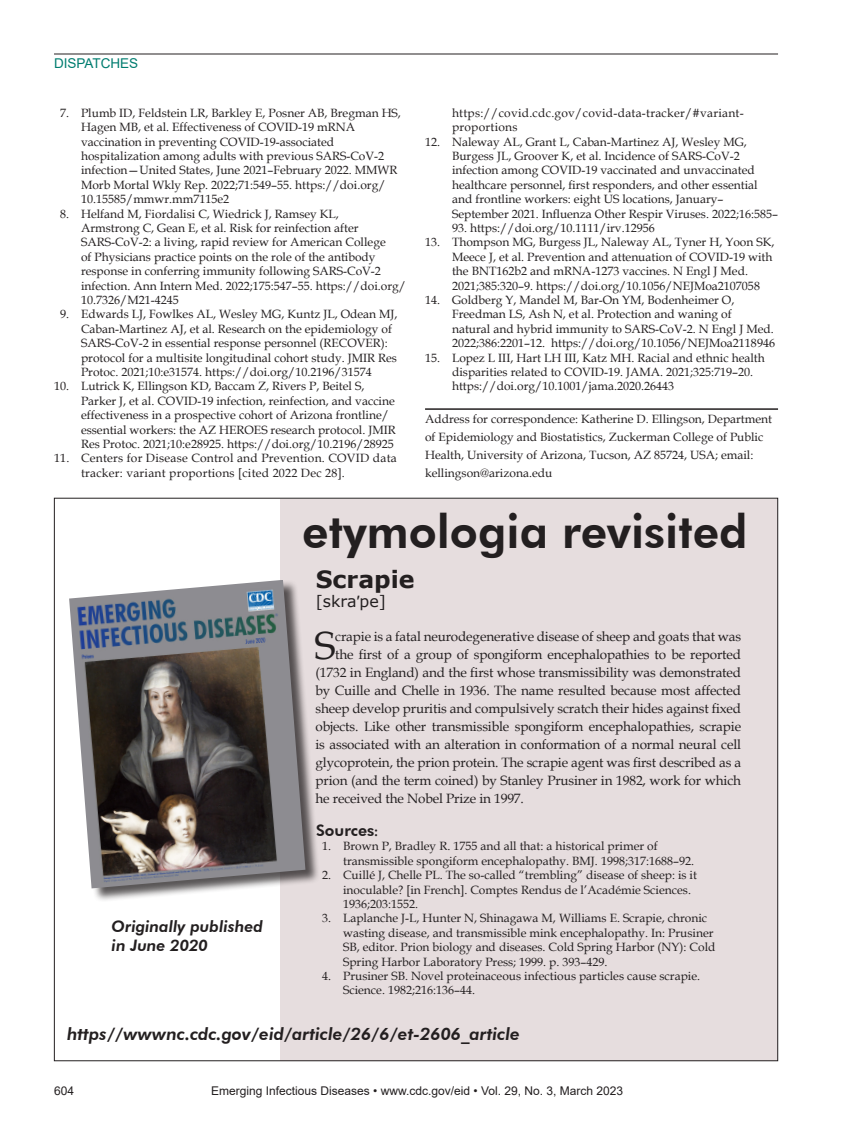
<style>
.page{position:relative;width:851px;height:1134px;background:#fff}
.page>*{position:absolute;margin:0;border:0;box-sizing:border-box;transform-origin:0 0}
.t1{font:800 46.2px "Futura BT";color:#231f20}
.Drop_Cap{font:39.3px "Book Antiqua";color:#231f20}
.t2{font:700 23.7px "Verdana";color:#231f20}
.t3{font:italic 800 17.1px "Futura BT";color:#231f20}
.t4{font:italic 800 15.75px "Futura BT";color:#231f20}
.t5{font:15.75px "Verdana";color:#231f20}
.t6{font:800 15.75px "Futura BT";color:#231f20}
.Drop_Cap-2{font:13.5px "Book Antiqua";letter-spacing:-.01em;color:#231f20}
.t7{font:13.5px "Arial";color:#007d70}
.References{font:12px/14.4px "Book Antiqua";color:#231f20}
.Correspondence{font:12px/18px "Book Antiqua";color:#231f20}
.References-2{font:12px/14.4px "Book Antiqua";letter-spacing:.02em;color:#231f20}
.t8{font:12px "Arial";color:#231f20}
.s1{font-family:"Arial"}
.s2{font-family:"Book Antiqua";font-weight:700;font-size:13.5px}
</style>
<div class="page">
<hr style="left:54px;top:54px;width:724px;height:1px;background:#231f20">
<hr style="left:425px;top:408px;width:353px;height:2px;background:#231f20">
<div style="left:280px;top:500px;width:497px;height:561px;background:#e6ddde"></div>
<div style="left:71px;top:580px;width:250px;height:322px;background:#231f20;opacity:.75"></div>
<img style="left:69px;top:580px;width:236px;height:308px">
<p class="t7" style="left:54px;top:54px;width:86px">DISPATCHES</p>
<p class="References" style="left:81px;top:105px;width:321px;text-indent:-21px">7. Plumb ID, Feldstein LR, Barkley E, Posner AB, Bregman HS, Hagen MB, et al. Effectiveness of COVID-19 mRNA vaccination in preventing COVID-19-associated hospitalization among adults with previous SARS-CoV-2 infection—United States, June 2021–February 2022. MMWR Morb Mortal Wkly Rep. 2022;71:549–55. https://doi.org/ 10.15585/mmwr.mm7115e2</p>
<p class="References" style="left:81px;top:206px;width:326px;text-indent:-21px">8. Helfand M, Fiordalisi C, Wiedrick J, Ramsey KL,<br>Armstrong C, Gean E, et al. Risk for reinfection after SARS-CoV-2: a living, rapid review for American College<br>of Physicians practice points on the role of the antibody response in conferring immunity following SARS-CoV-2 infection. Ann Intern Med. 2022;175:547–55. https://doi.org/ 10.7326/M21-4245</p>
<p class="References" style="left:81px;top:307px;width:318px;text-indent:-21px">9. Edwards LJ, Fowlkes AL, Wesley MG, Kuntz JL, Odean MJ, Caban-Martinez AJ, et al. Research on the epidemiology of SARS-CoV-2 in essential response personnel (RECOVER): protocol for a multisite longitudinal cohort study. JMIR Res Protoc. 2021;10:e31574. https://doi.org/10.2196/31574</p>
<p class="References" style="left:81px;top:379px;width:316px;text-indent:-27px">10. Lutrick K, Ellingson KD, Baccam Z, Rivers P, Beitel S, Parker J, et al. COVID-19 infection, reinfection, and vaccine effectiveness in a prospective cohort of Arizona frontline/ essential workers: the AZ HEROES research protocol. JMIR Res Protoc. 2021;10:e28925. https://doi.org/10.2196/28925</p>
<p class="References-2" style="left:81px;top:451px;width:317px;text-indent:-27px">11. Centers for Disease Control and Prevention. COVID data tracker: variant proportions [cited 2022 Dec 28].</p>
<p class="References-2" style="left:452px;top:105px;width:293px">https://covid.cdc.gov/covid-data-tracker/#variant&shy;proportions</p>
<p class="References" style="left:452px;top:134px;width:327px;text-indent:-27px">12. Naleway AL, Grant L, Caban-Martinez AJ, Wesley MG, Burgess JL, Groover K, et al. Incidence of SARS-CoV-2 infection among COVID-19 vaccinated and unvaccinated healthcare personnel, first responders, and other essential and frontline workers: eight US locations, January– September 2021. Influenza Other Respir Viruses. 2022;16:585–</p>
<p class="References" style="left:452px;top:220px;width:204px">93. https://doi.org/10.1111/irv.12956</p>
<p class="References" style="left:452px;top:235px;width:324px;text-indent:-27px">13. Thompson MG, Burgess JL, Naleway AL, Tyner H, Yoon SK, Meece J, et al. Prevention and attenuation of COVID-19 with the BNT162b2 and mRNA-1273 vaccines. N Engl J Med.<br>2021;385:320–9. https://doi.org/10.1056/NEJMoa2107058</p>
<p class="References" style="left:452px;top:292px;width:324px;text-indent:-27px">14. Goldberg Y, Mandel M, Bar-On YM, Bodenheimer O, Freedman LS, Ash N, et al. Protection and waning of<br>natural and hybrid immunity to SARS-CoV-2. N Engl J Med.<br>2022;386:2201–12. https://doi.org/10.1056/NEJMoa2118946</p>
<p class="References" style="left:452px;top:350px;width:314px;text-indent:-27px">15. Lopez L III, Hart LH III, Katz MH. Racial and ethnic health disparities related to COVID-19. JAMA. 2021;325:719–20. https://doi.org/10.1001/jama.2020.26443</p>
<p class="Correspondence" style="left:425px;top:410px;width:348px">Address for correspondence: Katherine D. Ellingson, Department of Epidemiology and Biostatistics, Zuckerman College of Public Health, University of Arizona, Tucson, AZ 85724, USA; email: kellingson@arizona.edu</p>
<p class="t4" style="left:112px;top:917px;width:153px">Originally published</p>
<p class="t4" style="left:112px;top:936px;width:98px">in June 2020</p>
<p class="t1" style="left:302px;top:503px;width:447px">etymologia revisited</p>
<p class="t2" style="left:316px;top:563px;width:100px">Scrapie</p>
<p class="t5" style="left:316px;top:591px;width:72px">[skra<span class="s1">′</span>pe]</p>
<p class="Drop_Cap" style="left:315px;top:618px;width:22px">S</p>
<p class="Drop_Cap-2" style="left:335px;top:627px;width:407px">crapie is a fatal neurodegenerative disease of sheep and goats that was</p>
<p class="Drop_Cap-2" style="left:335px;top:645px;width:407px">the first of a group of spongiform encephalopathies to be reported</p>
<p class="Drop_Cap-2" style="left:315px;top:663px;width:427px">(1732 in England) and the first whose transmissibility was demonstrated</p>
<p class="Drop_Cap-2" style="left:315px;top:681px;width:427px">by Cuille and Chelle in 1936. The name resulted because most affected</p>
<p class="Drop_Cap-2" style="left:315px;top:699px;width:427px">sheep develop pruritis and compulsively scratch their hides against fixed</p>
<p class="Drop_Cap-2" style="left:315px;top:717px;width:427px">objects. Like other transmissible spongiform encephalopathies, scrapie</p>
<p class="Drop_Cap-2" style="left:315px;top:735px;width:427px">is associated with an alteration in conformation of a normal neural cell</p>
<p class="Drop_Cap-2" style="left:315px;top:753px;width:427px">glycoprotein, the prion protein. The scrapie agent was first described as a</p>
<p class="Drop_Cap-2" style="left:315px;top:771px;width:427px">prion (and the term coined) by Stanley Prusiner in 1982, work for which</p>
<p class="Drop_Cap-2" style="left:315px;top:789px;width:210px">he received the Nobel Prize in 1997.</p>
<p class="t6" style="left:316px;top:821px;width:63px">Sources<span class="s2">:</span></p>
<p class="References" style="left:343px;top:839px;width:352px;text-indent:-21px">1. Brown P, Bradley R. 1755 and all that: a historical primer of transmissible spongiform encephalopathy. BMJ. 1998;317:1688–92.</p>
<p class="References" style="left:343px;top:868px;width:355px;text-indent:-21px">2. Cuillé J, Chelle PL. The so-called “trembling” disease of sheep: is it inoculable? [in French]. Comptes Rendus de l’Académie Sciences.<br>1936;203:1552.</p>
<p class="References" style="left:343px;top:911px;width:374px;text-indent:-21px">3. Laplanche J-L, Hunter N, Shinagawa M, Williams E. Scrapie, chronic wasting disease, and transmissible mink encephalopathy. In: Prusiner SB, editor. Prion biology and diseases. Cold Spring Harbor (NY): Cold Spring Harbor Laboratory Press; 1999. p. 393–429.</p>
<p class="References" style="left:343px;top:968px;width:358px;text-indent:-21px">4. Prusiner SB. Novel proteinaceous infectious particles cause scrapie.<br>Science. 1982;216:136–44.</p>
<p class="t3" style="left:67px;top:1023px;width:454px">https//wwwnc.cdc.gov/eid/article/26/6/et-2606_article</p>
<p class="t8" style="left:54px;top:1083px;width:22px">604</p>
<p class="t8" style="left:211px;top:1083px;width:413px">Emerging Infectious Diseases • www.cdc.gov/eid • Vol. 29, No. 3, March 2023</p>
</div>
